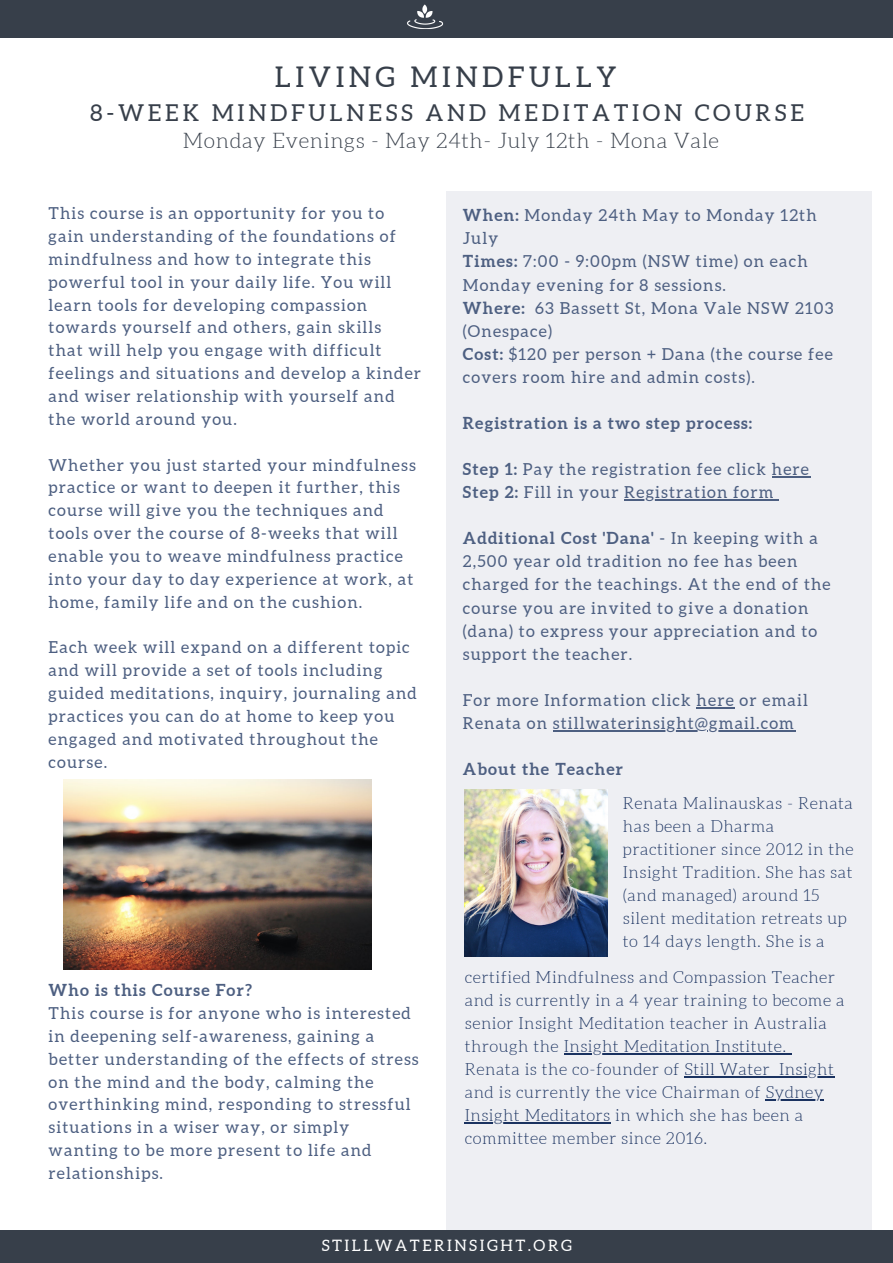
<style>
.page{position:relative;width:893px;height:1263px;background:#fff}
.page>*{position:absolute;margin:0;border:0;box-sizing:border-box;transform-origin:0 0}
.t1{font:28.5px "Aleo";letter-spacing:.16em;color:#373f4a}
.t2{font:23.25px "Aleo";letter-spacing:.16em;color:#373f4a}
.t3{font:300 21.08px "Aleo";letter-spacing:.03em;color:#373f4a}
.t4{font:16.5px/22.9px "Aleo";letter-spacing:.07em;color:#4d5f81}
.t5{font:300 16.5px/23.1px "Aleo";letter-spacing:.03em;color:#1a3260}
.t6{font:700 16.5px "Aleo";letter-spacing:.07em;color:#4d5f81}
.t7{font:15.75px "Aleo";letter-spacing:.16em;color:#fff}
.s1{font-weight:700}
</style>
<div class="page">
<div style="left:0;top:0;width:893px;height:38px;background:#373f4a"></div>
<div style="left:447px;top:191px;width:424px;height:1040px;background:#eeeff3"></div>
<img style="left:64px;top:780px;width:307px;height:190px">
<hr style="left:772px;top:476px;width:38px;height:1px;background:#4d5f81">
<hr style="left:624px;top:499px;width:150px;height:1px;background:#4d5f81">
<hr style="left:696px;top:707px;width:39px;height:1px;background:#4d5f81">
<hr style="left:553px;top:730px;width:242px;height:1px;background:#4d5f81">
<img style="left:407px;top:4px;width:37px;height:25px">
<div style="left:0;top:1231px;width:893px;height:32px;background:#373f4a"></div>
<img style="left:465px;top:789px;width:142px;height:167px">
<hr style="left:564px;top:1053px;width:223px;height:1px;background:#1a3260">
<hr style="left:684px;top:1076px;width:86px;height:1px;background:#1a3260">
<hr style="left:779px;top:1076px;width:55px;height:1px;background:#1a3260">
<hr style="left:765px;top:1099px;width:59px;height:1px;background:#1a3260">
<hr style="left:465px;top:1122px;width:146px;height:1px;background:#1a3260">
<p class="t1" style="left:275px;top:61px;width:343px">LIVING MINDFULLY</p>
<p class="t2" style="left:90px;top:99px;width:715px">8-WEEK MINDFULNESS AND MEDITATION COURSE</p>
<p class="t3" style="left:183px;top:129px;width:537px">Monday Evenings - May 24th- July 12th - Mona Vale</p>
<p class="t4" style="left:49px;top:202px;width:374px">This course is an opportunity for you to gain understanding of the foundations of mindfulness and how to integrate this powerful tool in your daily life. You will learn tools for developing compassion towards yourself and others, gain skills<br>that will help you engage with difficult feelings and situations and develop a kinder and wiser relationship with yourself and the world around you.</p>
<p class="t4" style="left:49px;top:453px;width:369px">Whether you just started your mindfulness practice or want to deepen it further, this course will give you the techniques and tools over the course of 8-weeks that will enable you to weave mindfulness practice into your day to day experience at work, at home, family life and on the cushion.</p>
<p class="t4" style="left:49px;top:636px;width:370px">Each week will expand on a different topic and will provide a set of tools including guided meditations, inquiry, journaling and practices you can do at home to keep you engaged and motivated throughout the course.</p>
<p class="t6" style="left:49px;top:981px;width:205px">Who is this Course For?</p>
<p class="t4" style="left:49px;top:1002px;width:371px">This course is for anyone who is interested in deepening self-awareness, gaining a better understanding of the effects of stress on the mind and the body, calming the overthinking mind, responding to stressful situations in a wiser way, or simply wanting to be more present to life and relationships.</p>
<p class="t4" style="left:463px;top:204px;width:355px;line-height:23.1px"><span class="s1">When:</span> Monday 24th May to Monday 12th<br>July</p>
<p class="t4" style="left:463px;top:250px;width:346px;line-height:23.1px"><span class="s1">Times:</span> 7:00 - 9:00pm (NSW time) on each<br>Monday evening for 8 sessions.</p>
<p class="t4" style="left:463px;top:296px;width:372px;line-height:23.1px"><span class="s1">Where:</span> 63 Bassett St, Mona Vale NSW 2103 (Onespace)</p>
<p class="t4" style="left:463px;top:342px;width:371px;line-height:23.1px"><span class="s1">Cost:</span> $120 per person + Dana (the course fee covers room hire and admin costs).</p>
<p class="t6" style="left:463px;top:413px;width:291px">Registration is a two step process:</p>
<p class="t4" style="left:463px;top:458px;width:348px"><span class="s1">Step 1:</span> Pay the registration fee click here</p>
<p class="t4" style="left:463px;top:481px;width:312px"><span class="s1">Step 2:</span> Fill in your Registration form</p>
<p class="t4" style="left:463px;top:527px;width:369px;line-height:23.1px"><span class="s1">Additional Cost 'Dana'</span> - In keeping with a 2,500 year old tradition no fee has been charged for the teachings. At the end of the course you are invited to give a donation (dana) to express your appreciation and to support the teacher.</p>
<p class="t4" style="left:463px;top:688px;width:346px;line-height:23.1px">For more Information click here or email<br>Renata on stillwaterinsight@gmail.com</p>
<p class="t6" style="left:463px;top:760px;width:162px">About the Teacher</p>
<p class="t5" style="left:623px;top:792px;width:232px">Renata Malinauskas - Renata has been a Dharma practitioner since 2012 in the<br>Insight Tradition. She has sat (and managed) around 15 silent meditation retreats up to 14 days length. She is a</p>
<p class="t5" style="left:465px;top:965px;width:381px">certified Mindfulness and Compassion Teacher and is currently in a 4 year training to become a senior Insight Meditation teacher in Australia through the Insight Meditation Institute.</p>
<p class="t5" style="left:465px;top:1058px;width:371px">Renata is the co-founder of Still Water Insight and is currently the vice Chairman of Sydney Insight Meditators in which she has been a committee member since 2016.</p>
<p class="t7" style="left:322px;top:1236px;width:252px">STILLWATERINSIGHT.ORG</p>
</div>
